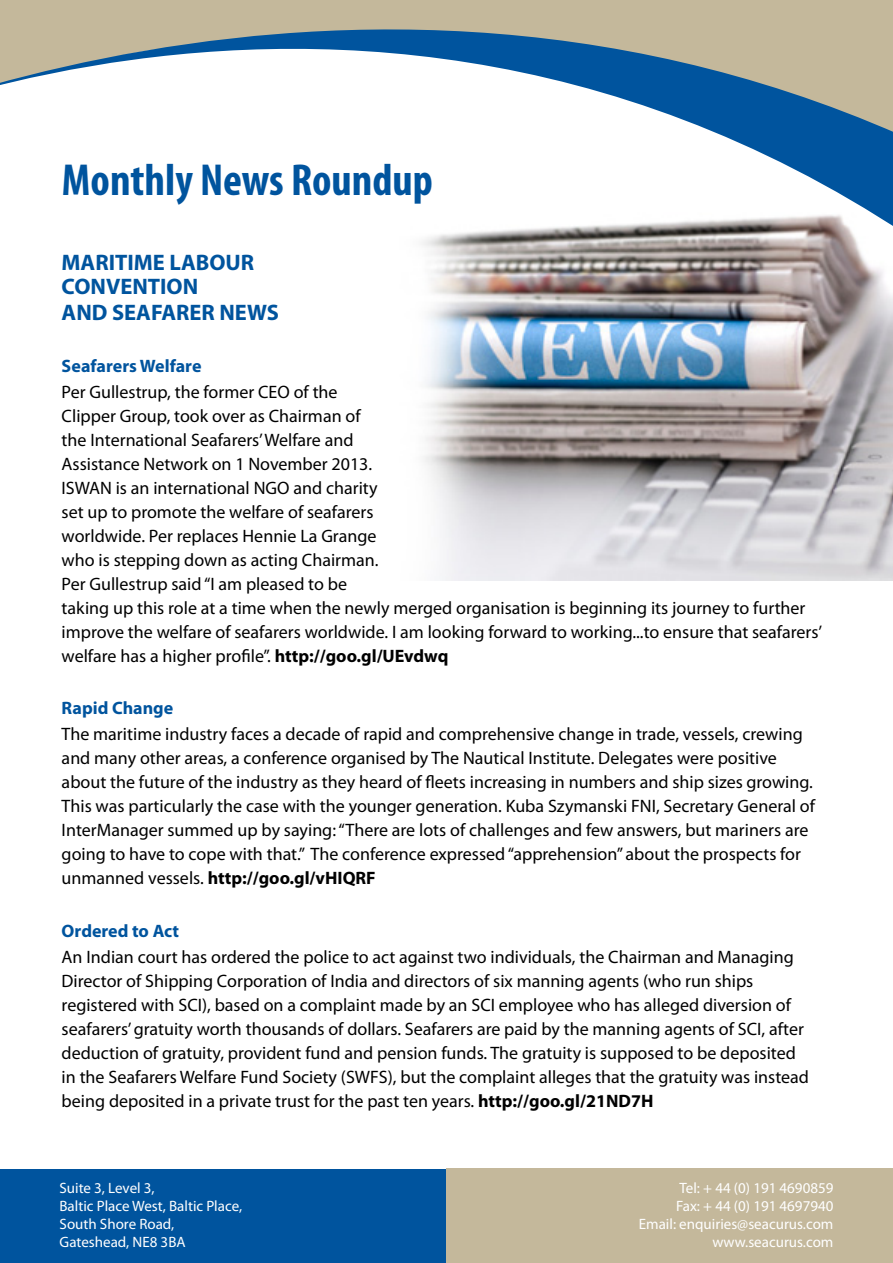
<style>
.page{position:relative;width:893px;height:1263px;background:#fff}
.page>*{position:absolute;margin:0;border:0;box-sizing:border-box;transform-origin:0 0}
.t1{font:700 condensed 45px "Myriad Pro";color:#00549e}
.t2{font:700 22.5px/24px "Myriad Pro";color:#00549e}
.t3{font:18px/24px "Myriad Pro";color:#000}
.t4{font:700 18px "Myriad Pro";color:#00549e}
.t5{font:15px/18px "Myriad Pro";color:#fff}
.s1{font-weight:700}
</style>
<div class="page">
<div style="left:0;top:1169px;width:446px;height:94px;background:#00549e"></div>
<div style="left:446px;top:1169px;width:447px;height:94px;background:#c4b89b"></div>
<svg style="left:0;top:0;width:893px;height:581px"></svg>
<h1 class="t1" style="left:62px;top:152px;width:373px">Monthly News Roundup</h1>
<p class="t2" style="left:62px;top:249px;width:194px">MARITIME LABOUR<br>CONVENTION</p>
<p class="t2" style="left:62px;top:299px;width:219px">AND SEAFARER NEWS</p>
<p class="t4" style="left:62px;top:354px;width:141px">Seafarers Welfare</p>
<p class="t3" style="left:62px;top:380px;width:762px">Per Gullestrup, the former CEO of the<br>Clipper Group, took over as Chairman of<br>the International Seafarers’ Welfare and<br>Assistance Network on 1 November 2013.<br>ISWAN is an international NGO and charity<br>set up to promote the welfare of seafarers<br>worldwide. Per replaces Hennie La Grange<br>who is stepping down as acting Chairman.<br>Per Gullestrup said “I am pleased to be<br>taking up this role at a time when the newly merged organisation is beginning its journey to further improve the welfare of seafarers worldwide. I am looking forward to working...to ensure that seafarers’ welfare has a higher profile”. <span class="s1">http://goo.gl/UEvdwq</span></p>
<p class="t4" style="left:62px;top:696px;width:113px">Rapid Change</p>
<p class="t3" style="left:62px;top:722px;width:755px">The maritime industry faces a decade of rapid and comprehensive change in trade, vessels, crewing and many other areas, a conference organised by The Nautical Institute. Delegates were positive about the future of the industry as they heard of fleets increasing in numbers and ship sizes growing.<br>This was particularly the case with the younger generation. Kuba Szymanski FNI, Secretary General of InterManager summed up by saying: “There are lots of challenges and few answers, but mariners are going to have to cope with that.” The conference expressed “apprehension” about the prospects for unmanned vessels. <span class="s1">http://goo.gl/vHIQRF</span></p>
<p class="t4" style="left:62px;top:919px;width:119px">Ordered to Act</p>
<p class="t3" style="left:62px;top:944px;width:749px">An Indian court has ordered the police to act against two individuals, the Chairman and Managing Director of Shipping Corporation of India and directors of six manning agents (who run ships registered with SCI), based on a complaint made by an SCI employee who has alleged diversion of seafarers’ gratuity worth thousands of dollars. Seafarers are paid by the manning agents of SCI, after deduction of gratuity, provident fund and pension funds. The gratuity is supposed to be deposited in the Seafarers Welfare Fund Society (SWFS), but the complaint alleges that the gratuity was instead being deposited in a private trust for the past ten years. <span class="s1">http://goo.gl/21ND7H</span></p>
<p class="t5" style="left:60px;top:1179px;width:184px">Suite 3, Level 3,<br>Baltic Place West, Baltic Place,<br>South Shore Road,<br>Gateshead, NE8 3BA</p>
<p class="t5" style="left:639px;top:1179px;width:196px;text-align:right">Tel: + 44 (0) 191 4690859<br>Fax: + 44 (0) 191 4697940<br>Email: enquiries@seacurus.com www.seacurus.com</p>
</div>
